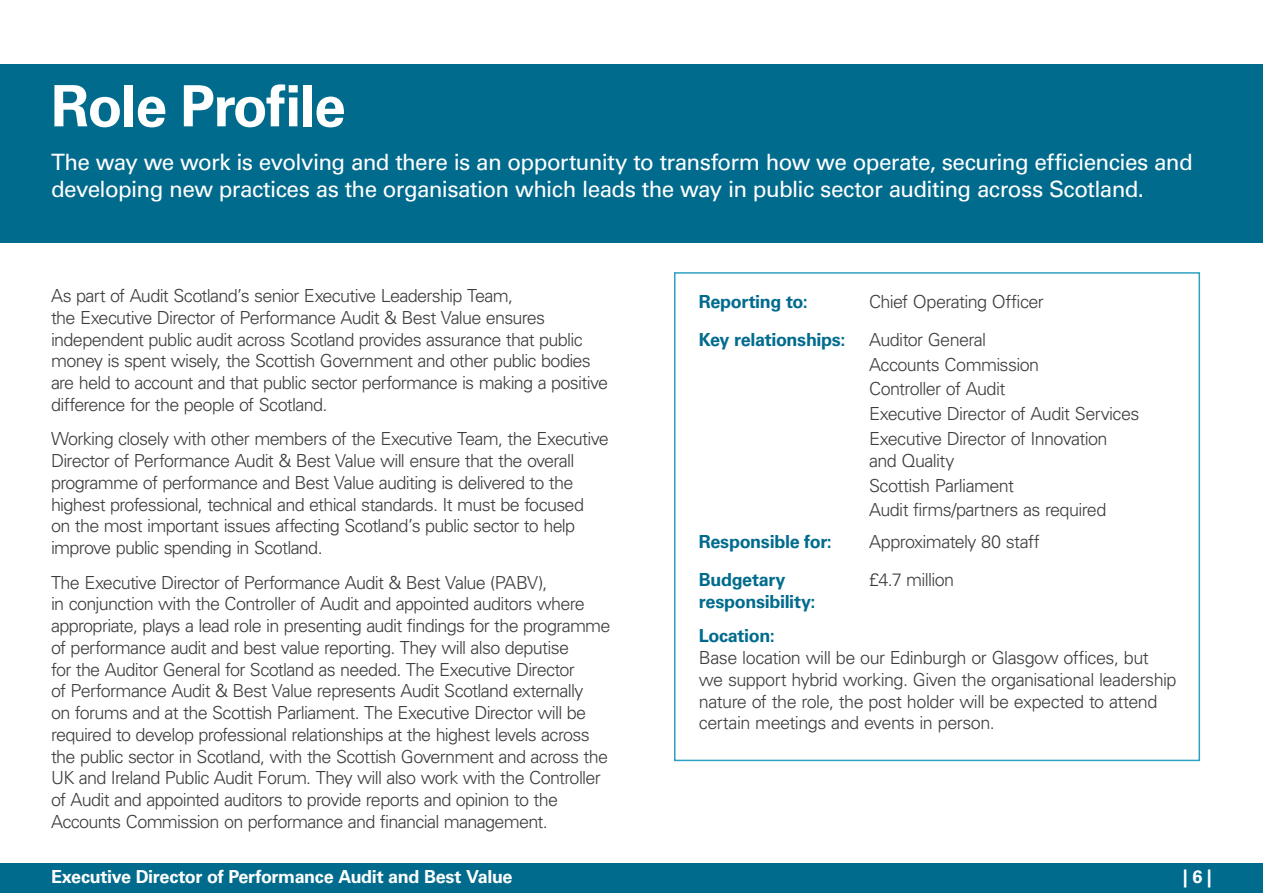
<style>
.page{position:relative;width:1263px;height:893px;background:#fff}
.page>*{position:absolute;margin:0;border:0;box-sizing:border-box;transform-origin:0 0}
.AS-P01-Chapter_head{font:700 57px "Univers LT Pro 65";letter-spacing:-.025em;color:#fff}
.AS-P13-intro_text{font:22.5px/27px "Univers LT Pro 55 Roman";letter-spacing:-.03em;color:#fff}
.AS-P06-Body_text{font:300 18px/21.8px "Univers LT Pro 45";letter-spacing:-.04em;color:#3c3c3b}
.AS-P06-Body_text-2{font:700 18px/21.8px "Univers LT Pro 65";letter-spacing:-.02em;color:#006b8d}
.t1{font:700 18px "Univers LT Pro 65";letter-spacing:-.02em;color:#fff}
</style>
<div class="page">
<div style="left:0;top:64px;width:1263px;height:178px;background:#006b8d"></div>
<div style="left:674px;top:272px;width:526px;height:489px;border:2px solid #2da1c2"></div>
<div style="left:0;top:863px;width:1263px;height:30px;background:#006b8d"></div>
<h2 class="AS-P01-Chapter_head" style="left:51px;top:66px;width:296px">Role Profile</h2>
<p class="AS-P13-intro_text" style="left:51px;top:148px;width:1143px">The way we work is evolving and there is an opportunity to transform how we operate, securing efficiencies and developing new practices as the organisation which leads the way in public sector auditing across Scotland.</p>
<p class="AS-P06-Body_text" style="left:51px;top:284px;width:559px">As part of Audit Scotland’s senior Executive Leadership Team,<br>the Executive Director of Performance Audit &amp; Best Value ensures independent public audit across Scotland provides assurance that public money is spent wisely, the Scottish Government and other public bodies are held to account and that public sector performance is making a positive difference for the people of Scotland.</p>
<p class="AS-P06-Body_text" style="left:51px;top:428px;width:559px">Working closely with other members of the Executive Team, the Executive Director of Performance Audit &amp; Best Value will ensure that the overall programme of performance and Best Value auditing is delivered to the highest professional, technical and ethical standards. It must be focused<br>on the most important issues affecting Scotland’s public sector to help improve public spending in Scotland.</p>
<p class="AS-P06-Body_text" style="left:51px;top:571px;width:561px">The Executive Director of Performance Audit &amp; Best Value (PABV),<br>in conjunction with the Controller of Audit and appointed auditors where appropriate, plays a lead role in presenting audit findings for the programme of performance audit and best value reporting. They will also deputise<br>for the Auditor General for Scotland as needed. The Executive Director<br>of Performance Audit &amp; Best Value represents Audit Scotland externally<br>on forums and at the Scottish Parliament. The Executive Director will be required to develop professional relationships at the highest levels across the public sector in Scotland, with the Scottish Government and across the UK and Ireland Public Audit Forum. They will also work with the Controller of Audit and appointed auditors to provide reports and opinion to the Accounts Commission on performance and financial management.</p>
<p class="AS-P06-Body_text-2" style="left:699px;top:290px;width:110px">Reporting to:</p>
<p class="AS-P06-Body_text" style="left:869px;top:290px;width:176px">Chief Operating Officer</p>
<p class="AS-P06-Body_text-2" style="left:699px;top:328px;width:148px">Key relationships:</p>
<p class="AS-P06-Body_text" style="left:869px;top:328px;width:119px">Auditor General</p>
<p class="AS-P06-Body_text" style="left:869px;top:353px;width:172px">Accounts Commission</p>
<p class="AS-P06-Body_text" style="left:869px;top:378px;width:138px">Controller of Audit</p>
<p class="AS-P06-Body_text" style="left:869px;top:402px;width:272px">Executive Director of Audit Services</p>
<p class="AS-P06-Body_text" style="left:869px;top:426px;width:240px;line-height:22.5px">Executive Director of Innovation and Quality</p>
<p class="AS-P06-Body_text" style="left:869px;top:474px;width:146px">Scottish Parliament</p>
<p class="AS-P06-Body_text" style="left:869px;top:499px;width:239px">Audit firms/partners as required</p>
<p class="AS-P06-Body_text-2" style="left:699px;top:530px;width:134px">Responsible for:</p>
<p class="AS-P06-Body_text" style="left:869px;top:530px;width:172px">Approximately 80 staff</p>
<p class="AS-P06-Body_text-2" style="left:699px;top:568px;width:118px">Budgetary responsibility:</p>
<p class="AS-P06-Body_text" style="left:869px;top:568px;width:87px">£4.7 million</p>
<p class="AS-P06-Body_text-2" style="left:699px;top:624px;width:77px">Location:</p>
<p class="AS-P06-Body_text" style="left:699px;top:646px;width:479px">Base location will be our Edinburgh or Glasgow offices, but we support hybrid working. Given the organisational leadership nature of the role, the post holder will be expected to attend certain meetings and events in person.</p>
<p class="t1" style="left:51px;top:863px;width:463px">Executive Director of Performance Audit and Best Value</p>
<p class="t1" style="left:1183px;top:863px;width:31px">| 6 |</p>
</div>
